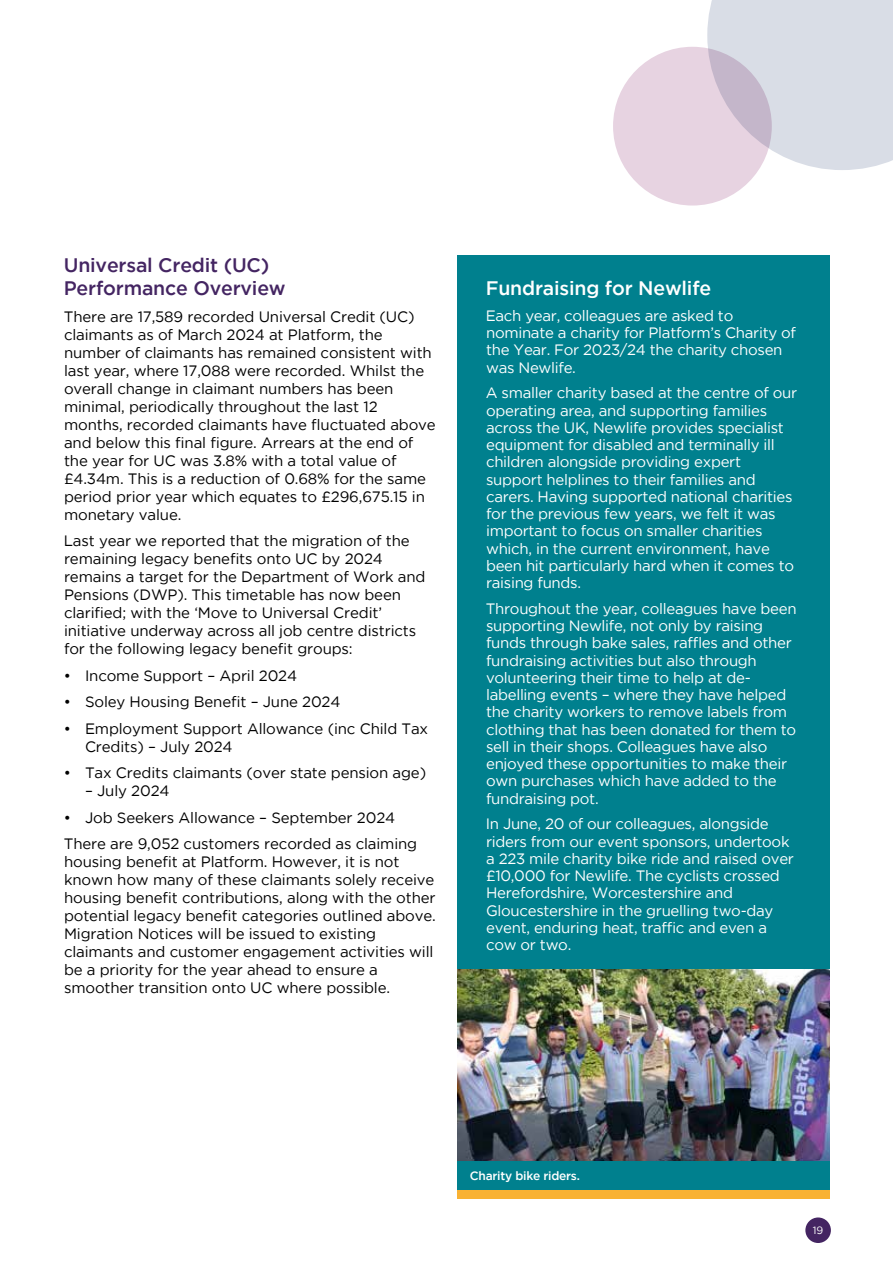
<style>
.page{position:relative;width:893px;height:1263px;background:#fff}
.page>*{position:absolute;margin:0;border:0;box-sizing:border-box;transform-origin:0 0}
.t1{font:500 19.5px/23.4px "Gotham";letter-spacing:-.01em;color:#442562}
.t2{font:500 19.5px "Gotham";letter-spacing:-.01em;color:#fff}
.t3{font:15px/18px "Gotham";letter-spacing:-.01em;color:#000}
.t4{font:15px/17.2px "Gotham";letter-spacing:-.02em;color:#fff}
.t5{font:500 12px "Gotham";letter-spacing:-.02em;color:#fff}
.t6{font:10.5px "Gotham";color:#fff}
</style>
<div class="page">
<div style="left:805px;top:1217px;width:26px;height:26px;background:#442562;border-radius:50%"></div>
<div style="left:707px;top:0;width:186px;height:170px;background:#d9dde6"></div>
<svg style="left:613px;top:47px;width:159px;height:159px;background:#e1cedd"></svg>
<div style="left:457px;top:255px;width:372px;height:826px;background:#00808e"></div>
<img style="left:457px;top:969px;width:372px;height:192px">
<div style="left:457px;top:1161px;width:372px;height:30px;background:#00808e"></div>
<div style="left:457px;top:1191px;width:372px;height:8px;background:#f9b234"></div>
<h1 class="t1" style="left:64px;top:253px;width:223px">Universal Credit (UC)<br>Performance Overview</h1>
<p class="t3" style="left:64px;top:307px;width:374px">There are 17,589 recorded Universal Credit (UC) claimants as of March 2024 at Platform, the number of claimants has remained consistent with last year, where 17,088 were recorded. Whilst the overall change in claimant numbers has been minimal, periodically throughout the last 12 months, recorded claimants have fluctuated above and below this final figure. Arrears at the end of the year for UC was 3.8% with a total value of £4.34m. This is a reduction of 0.68% for the same period prior year which equates to £296,675.15 in monetary value.</p>
<p class="t3" style="left:64px;top:532px;width:363px">Last year we reported that the migration of the remaining legacy benefits onto UC by 2024 remains a target for the Department of Work and Pensions (DWP). This timetable has now been clarified; with the ‘Move to Universal Credit’ initiative underway across all job centre districts for the following legacy benefit groups:</p>
<p class="t3" style="left:64px;top:666px;width:235px">• Income Support – April 2024</p>
<p class="t3" style="left:64px;top:693px;width:278px">• Soley Housing Benefit – June 2024</p>
<p class="t3" style="left:85px;top:719px;width:345px;text-indent:-21px">• Employment Support Allowance (inc Child Tax<br>Credits) – July 2024</p>
<p class="t3" style="left:64px;top:764px;width:364px">• Tax Credits claimants (over state pension age)</p>
<p class="t3" style="left:85px;top:782px;width:86px">– July 2024</p>
<p class="t3" style="left:64px;top:804px;width:355px;line-height:26.5px">• Job Seekers Allowance – September 2024<br>There are 9,052 customers recorded as claiming</p>
<p class="t3" style="left:64px;top:853px;width:373px">housing benefit at Platform. However, it is not known how many of these claimants solely receive housing benefit contributions, along with the other potential legacy benefit categories outlined above.<br>Migration Notices will be issued to existing claimants and customer engagement activities will be a priority for the year ahead to ensure a smoother transition onto UC where possible.</p>
<h1 class="t2" style="left:486px;top:277px;width:227px">Fundraising for Newlife</h1>
<p class="t4" style="left:486px;top:307px;width:312px">Each year, colleagues are asked to nominate a charity for Platform’s Charity of the Year. For 2023/24 the charity chosen was Newlife.</p>
<p class="t4" style="left:486px;top:384px;width:313px">A smaller charity based at the centre of our operating area, and supporting families across the UK, Newlife provides specialist equipment for disabled and terminally ill children alongside providing expert support helplines to their families and carers. Having supported national charities for the previous few years, we felt it was important to focus on smaller charities which, in the current environment, have been hit particularly hard when it comes to raising funds.</p>
<p class="t4" style="left:486px;top:600px;width:312px">Throughout the year, colleagues have been supporting Newlife, not only by raising funds through bake sales, raffles and other fundraising activities but also through volunteering their time to help at de&shy;labelling events – where they have helped the charity workers to remove labels from clothing that has been donated for them to sell in their shops. Colleagues have also enjoyed these opportunities to make their own purchases which have added to the fundraising pot.</p>
<p class="t4" style="left:486px;top:815px;width:310px">In June, 20 of our colleagues, alongside riders from our event sponsors, undertook a 223 mile charity bike ride and raised over £10,000 for Newlife. The cyclists crossed Herefordshire, Worcestershire and Gloucestershire in the gruelling two-day event, enduring heat, traffic and even a cow or two.</p>
<p class="t5" style="left:470px;top:1168px;width:112px">Charity bike riders.</p>
<p class="t6" style="left:813px;top:1224px;width:12px">19</p>
</div>
